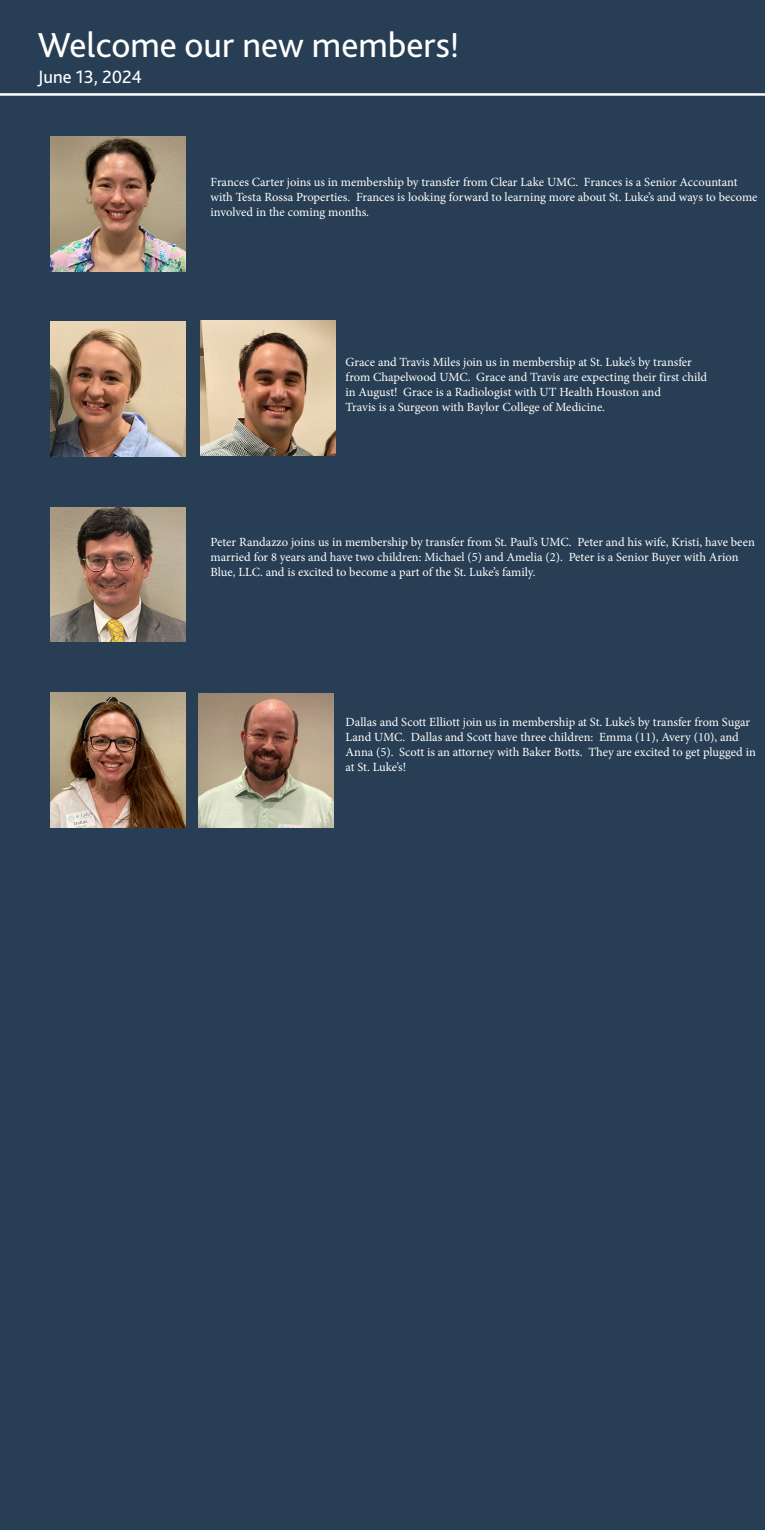
<style>
.page{position:relative;width:765px;height:1530px;background:#273e54}
.page>*{position:absolute;margin:0;border:0;box-sizing:border-box;transform-origin:0 0}
.HeadlinePaper{font:36.25px "Bliss 2";color:#fff}
.HeadlinePaper-2{font:18.75px "Bliss 2";color:#fff}
.t1{font:12.5px/15px "Minion Pro";letter-spacing:-.005em;color:#fff}
</style>
<div class="page">
<hr style="left:0;top:93px;width:765px;height:3px;background:#fff">
<img style="left:50px;top:137px;width:135px;height:135px">
<img style="left:50px;top:322px;width:135px;height:135px">
<img style="left:50px;top:507px;width:135px;height:135px">
<img style="left:50px;top:692px;width:135px;height:135px">
<img style="left:199px;top:693px;width:135px;height:135px">
<img style="left:201px;top:320px;width:135px;height:135px">
<p class="HeadlinePaper" style="left:38px;top:22px;width:423px">Welcome our new members!</p>
<p class="HeadlinePaper-2" style="left:38px;top:65px;width:106px">June 13, 2024</p>
<p class="t1" style="left:211px;top:175px;width:549px">Frances Carter joins us in membership by transfer from Clear Lake UMC. Frances is a Senior Accountant with Testa Rossa Properties. Frances is looking forward to learning more about St. Luke’s and ways to become involved in the coming months.</p>
<p class="t1" style="left:346px;top:355px;width:363px">Grace and Travis Miles join us in membership at St. Luke’s by transfer from Chapelwood UMC. Grace and Travis are expecting their first child in August! Grace is a Radiologist with UT Health Houston and<br>Travis is a Surgeon with Baylor College of Medicine.</p>
<p class="t1" style="left:211px;top:535px;width:546px">Peter Randazzo joins us in membership by transfer from St. Paul’s UMC. Peter and his wife, Kristi, have been married for 8 years and have two children: Michael (5) and Amelia (2). Peter is a Senior Buyer with Arion<br>Blue, LLC. and is excited to become a part of the St. Luke’s family.</p>
<p class="t1" style="left:346px;top:715px;width:412px">Dallas and Scott Elliott join us in membership at St. Luke’s by transfer from Sugar Land UMC. Dallas and Scott have three children: Emma (11), Avery (10), and Anna (5). Scott is an attorney with Baker Botts. They are excited to get plugged in at St. Luke’s!</p>
</div>
